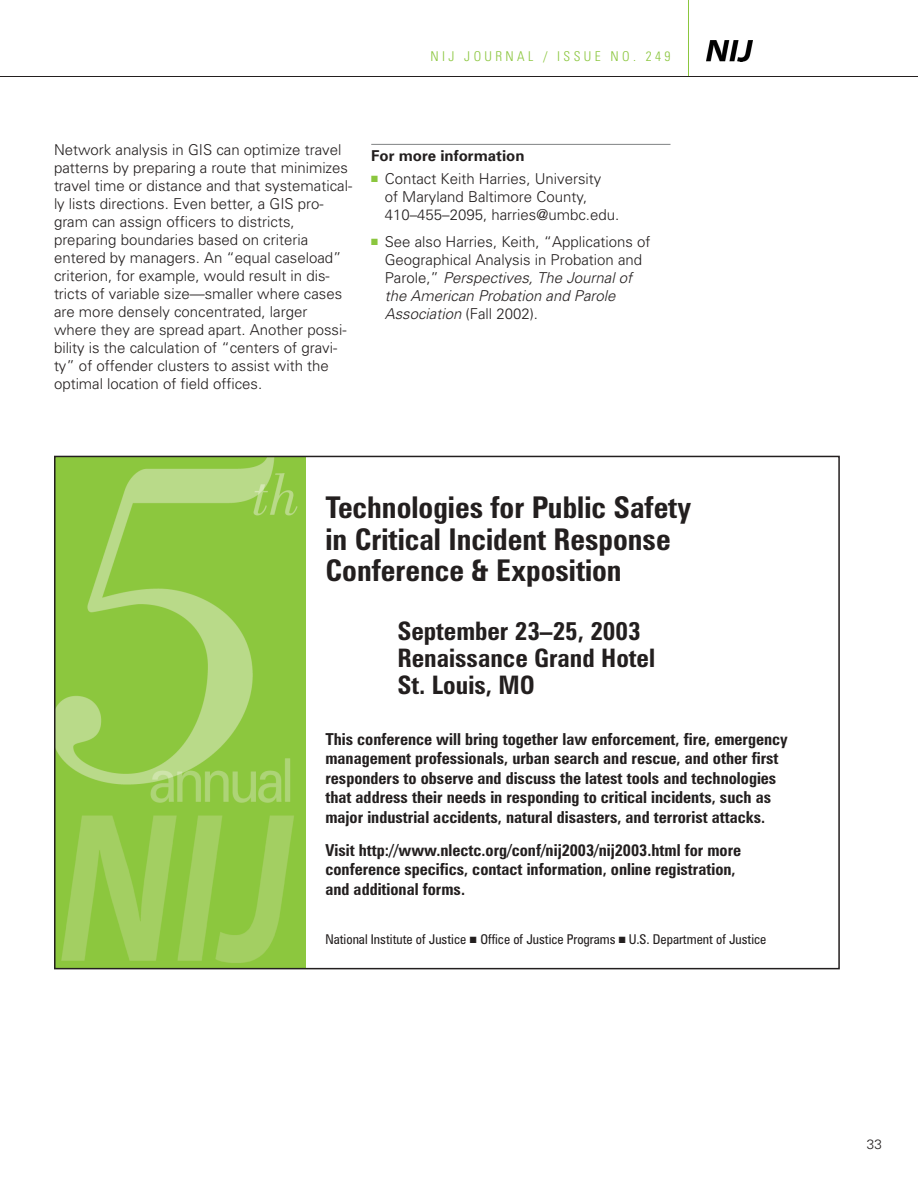
<style>
.page{position:relative;width:918px;height:1188px;background:#fff}
.page>*{position:absolute;margin:0;border:0;box-sizing:border-box;transform-origin:0 0}
.t1{font:700 condensed 30px/31.5px "Zurich BT";color:#231f1f}
.t2{font:700 condensed 25.5px/27px "Zurich BT";color:#231f1f}
.t3{font:700 condensed 16.5px/19.5px "Zurich BT";color:#231f1f}
.t4{font:300 15px/18px "Univers";color:#231f1f}
.t5{font:700 15px "Univers";color:#231f1f}
.t6{font:condensed 13.5px "Zurich BT";color:#231f1f}
.t7{font:300 condensed 13.5px "Univers";letter-spacing:.25em;color:#8bc63e}
.t8{font:300 13.5px "Univers";color:#231f1f}
.s1{color:#8bc63e}
.s2{font-style:italic}
</style>
<div class="page">
<img style="left:57px;top:459px;width:248px;height:507px">
<hr style="left:0;top:76px;width:918px;height:1px;background:#231f1f">
<hr style="left:688px;top:0;width:1px;height:76px;background:#8bc63e">
<img style="left:707px;top:40px;width:45px;height:22px">
<hr style="left:371px;top:144px;width:299px;height:1px;background:#808284">
<p class="t7" style="left:431px;top:51px;width:241px">NIJ JOURNAL / ISSUE NO. 249</p>
<p class="t4" style="left:54px;top:142px;width:300px">Network analysis in GIS can optimize travel patterns by preparing a route that minimizes travel time or distance and that systematical&shy;ly lists directions. Even better, a GIS pro&shy;gram can assign officers to districts, preparing boundaries based on criteria entered by managers. An “equal caseload” criterion, for example, would result in dis&shy;tricts of variable size—smaller where cases are more densely concentrated, larger where they are spread apart. Another possi&shy;bility is the calculation of “centers of gravi&shy;ty” of offender clusters to assist with the optimal location of field offices.</p>
<p class="t5" style="left:371px;top:150px;width:155px">For more information</p>
<p class="t4" style="left:385px;top:171px;width:236px;text-indent:-14px"><span class="s1">■</span> Contact Keith Harries, University<br>of Maryland Baltimore County,<br>410–455–2095, harries@umbc.edu.</p>
<p class="t4" style="left:385px;top:234px;width:267px;text-indent:-14px"><span class="s1">■</span> See also Harries, Keith, “Applications of Geographical Analysis in Probation and Parole,” <span class="s2">Perspectives, The Journal of the American Probation and Parole Association</span> (Fall 2002).</p>
<h1 class="t1" style="left:325px;top:497px;width:367px">Technologies for Public Safety in Critical Incident Response<br>Conference &amp; Exposition</h1>
<h2 class="t2" style="left:397px;top:621px;width:259px">September 23–25, 2003<br>Renaissance Grand Hotel<br>St. Louis, MO</h2>
<p class="t3" style="left:325px;top:732px;width:464px">This conference will bring together law enforcement, fire, emergency management professionals, urban search and rescue, and other first responders to observe and discuss the latest tools and technologies that address their needs in responding to critical incidents, such as major industrial accidents, natural disasters, and terrorist attacks.</p>
<p class="t3" style="left:325px;top:843px;width:417px">Visit http://www.nlectc.org/conf/nij2003/nij2003.html for more conference specifics, contact information, online registration, and additional forms.</p>
<p class="t6" style="left:325px;top:935px;width:442px">National Institute of Justice ■ Office of Justice Programs ■ U.S. Department of Justice</p>
<p class="t8" style="left:867px;top:1140px;width:17px">33</p>
</div>
